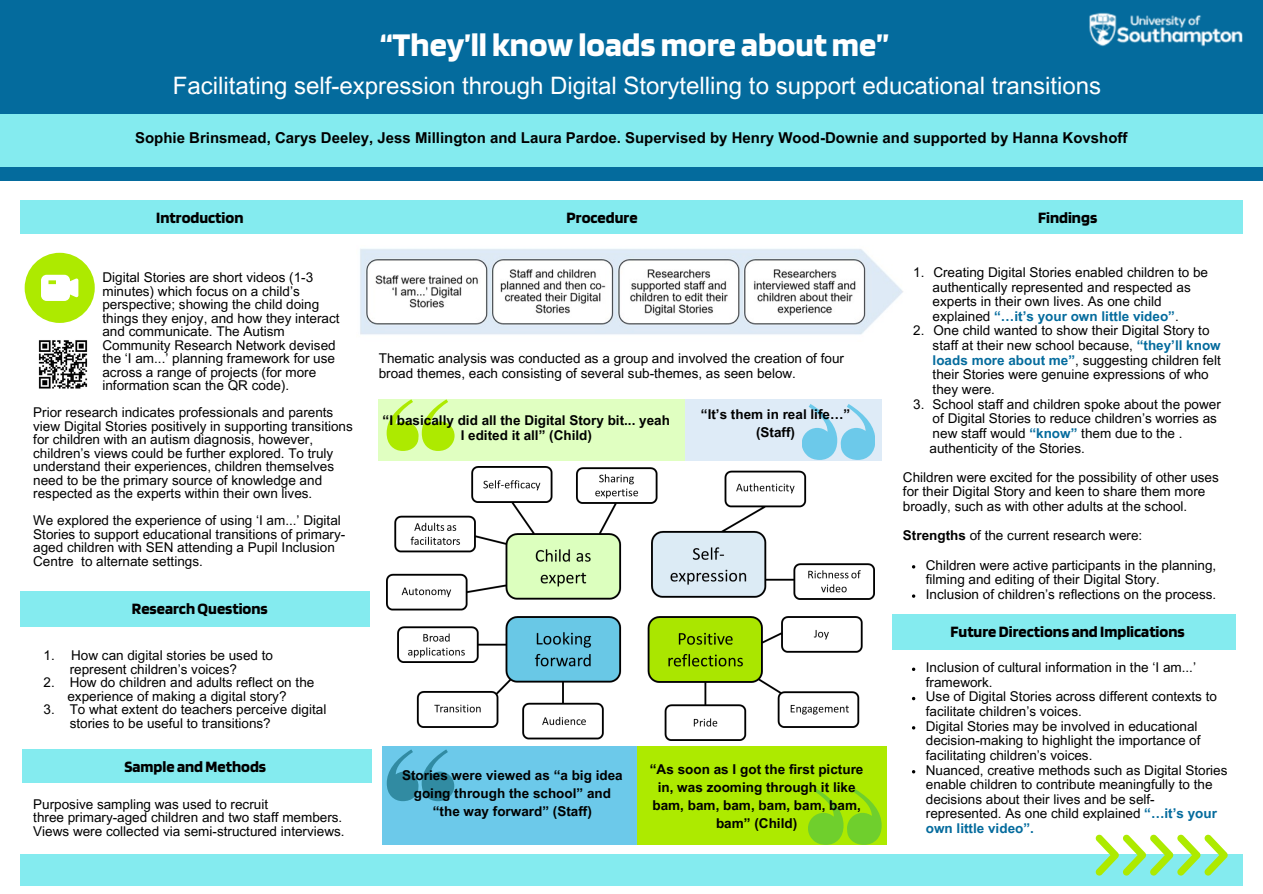
<style>
.page{position:relative;width:1263px;height:894px;background:#fff}
.page>*{position:absolute;margin:0;border:0;box-sizing:border-box;transform-origin:0 0}
.t1{font:700 34.5px "Blinker";color:#fff}
.t2{font:24px "Arial MT Pro";color:#fff}
.t3{font:700 16.5px "Blinker";color:#000}
.t4{font:700 15px "Arial MT Pro";color:#000}
.t5{font:13.5px/14.7px "Arial MT Pro";color:#000}
.t6{font:700 13.5px/18px "Arial MT Pro";color:#000;text-align:center}
.s1{color:#fff}
.s2{font-weight:700;color:#046b9d}
.s3{font-weight:700;color:#fff}
.s4{font-weight:700}
</style>
<div class="page">
<div style="left:20px;top:200px;width:1222px;height:34px;background:#84ebef"></div>
<div style="left:0;top:0;width:1263px;height:180px;background:#046b9d"></div>
<div style="left:20px;top:854px;width:1222px;height:31px;background:#84ebef"></div>
<div style="left:0;top:114px;width:1263px;height:53px;background:#84ebef"></div>
<div style="left:20px;top:591px;width:350px;height:35px;background:#84ebef"></div>
<div style="left:22px;top:749px;width:349px;height:33px;background:#84ebef"></div>
<svg style="left:25px;top:253px;width:69px;height:69px"></svg>
<div style="left:383px;top:745px;width:501px;height:99px;background:#6cc9ea"></div>
<svg style="left:387px;top:749px;width:67px;height:52px"></svg>
<div style="left:893px;top:614px;width:343px;height:35px;background:#84ebef"></div>
<div style="left:637px;top:745px;width:249px;height:99px;background:#adea00"></div>
<svg style="left:808px;top:789px;width:73px;height:55px"></svg>
<img style="left:38px;top:340px;width:50px;height:49px">
<div style="left:380px;top:399px;width:502px;height:61px;background:#deebf7"></div>
<div style="left:379px;top:399px;width:306px;height:61px;background:#e0ffc1"></div>
<svg style="left:387px;top:399px;width:67px;height:52px"></svg>
<svg style="left:802px;top:404px;width:73px;height:56px"></svg>
<img style="left:387px;top:466px;width:488px;height:274px">
<img style="left:1089px;top:12px;width:154px;height:35px">
<svg style="left:1095px;top:834px;width:133px;height:41px"></svg>
<img style="left:360px;top:248px;width:543px;height:87px">
<p class="t1" style="left:380px;top:23px;width:510px">“They’ll knowloadsmore aboutme”</p>
<p class="t2" style="left:173px;top:76px;width:930px">Facilitating self-expression through Digital Storytelling to support educational transitions</p>
<p class="t4" style="left:135px;top:132px;width:994px">Sophie Brinsmead, Carys Deeley, Jess Millington and Laura Pardoe. Supervised by Henry Wood-Downie and supported by Hanna Kovshoff</p>
<p class="t3" style="left:156px;top:207px;width:89px">Introduction</p>
<p class="t3" style="left:567px;top:207px;width:73px">Procedure</p>
<p class="t3" style="left:1038px;top:207px;width:61px">Findings</p>
<p class="t5" style="left:102px;top:272px;width:239px;line-height:13.5px">Digital Stories are short videos (1-3 minutes) which focus on a child’s perspective; showing the child doing things they enjoy, and how they interact and communicate. The Autism Community Research Network devised the ‘I am...’ planning framework for use across a range of projects (for more information scan the QR code).</p>
<h1 class="t5" style="left:33px;top:407px;width:321px;line-height:13.5px">Prior research indicates professionals and parents view Digital Stories positively in supporting transitions for children with an autism diagnosis, however, children’s views could be further explored. To truly understand their experiences, children themselves need to be the primary source of knowledge and respected as the experts within their own lives.</h1>
<h2 class="t5" style="left:33px;top:515px;width:314px;line-height:13.5px">We explored the experience of using ‘I am...’ Digital Stories to support educational transitions of primary&shy;aged children with SEN attending a Pupil Inclusion Centre to alternate settings.</h2>
<p class="t3" style="left:132px;top:598px;width:138px">ResearchQuestions</p>
<p class="t5" style="left:44px;top:643px;width:272px;line-height:27px">1.<br>2.<span class="s1">vv</span>How do children and adults reflect on the</p>
<h3 class="t5" style="left:56px;top:690px;width:232px"><span class="s1">...</span>experience of making a digital story?</h3>
<h3 class="t5" style="left:56px;top:704px;width:272px;line-height:13.5px;text-indent:-13px">3.<span class="s1">vv</span>To what extent do teachers perceive digital <span class="s1">vv</span>stories to be useful to transitions?</h3>
<h3 class="t5" style="left:56px;top:650px;width:218px;line-height:13.5px;text-indent:15px">How can digital stories be used to <span class="s1">vv</span>represent children’s voices?</h3>
<p class="t3" style="left:124px;top:756px;width:143px">Sample and Methods</p>
<h3 class="t5" style="left:33px;top:798px;width:236px">Purposive sampling was used to recruit</h3>
<p class="t5" style="left:33px;top:812px;width:313px;line-height:13.5px">three primary-aged children and two staff members.<br>Views were collected via semi-structured interviews.</p>
<p class="t5" style="left:379px;top:352px;width:467px">Thematic analysis was conducted as a group and involved the creation of four broad themes, each consisting of several sub-themes, as seen below.</p>
<p class="t6" style="left:383px;top:415px;width:289px;line-height:14.7px">“I basically did all the Digital Story bit... yeah<br>I edited it all” (Child)</p>
<h3 class="t6" style="left:701px;top:407px;width:151px">“It’s them in real life…” (Staff)</h3>
<p class="t6" style="left:402px;top:767px;width:222px">Stories were viewed as “a big idea going through the school” and “the way forward” (Staff)</p>
<h4 class="t6" style="left:650px;top:761px;width:215px">“As soon as I got the first picture in, was zooming through it like bam, bam, bam, bam, bam, bam, bam” (Child)</h4>
<p class="t5" style="left:926px;top:266px;width:284px;text-indent:8px">Creating Digital Stories enabled children to be <span class="s1">v</span>authentically represented and respected as <span class="s1">v</span>experts in their own lives. As one child <span class="s1">v</span>explained <span class="s2">“…it’s your own little video”</span>.</p>
<p class="t5" style="left:913px;top:266px;width:13px">1.</p>
<p class="t5" style="left:926px;top:325px;width:296px;text-indent:-13px">2.<span class="s3">v</span>One child wanted to show their Digital Story to <span class="s1">v</span>staff at their new school because, <span class="s2">“they’ll know </span><span class="s1">v</span><span class="s2">loads more about me”</span>, suggesting children felt <span class="s1">v</span>their Stories were genuine expressions of who <span class="s1">v</span>they were.</p>
<p class="t5" style="left:926px;top:398px;width:296px;text-indent:-13px">3.<span class="s1">v</span>School staff and children spoke about the power <span class="s1">v</span>of Digital Stories to reduce children’s worries as <span class="s1">v</span>new staff would <span class="s2">“know”</span> them due to the . <span class="s1">.</span>authenticity of the Stories.</p>
<p class="t5" style="left:903px;top:471px;width:317px">Children were excited for the possibility of other uses for their Digital Story and keen to share them more broadly, such as with other adults at the school.</p>
<p class="t5" style="left:903px;top:530px;width:241px"><span class="s4">Strengths</span> of the current research were:</p>
<p class="t5" style="left:926px;top:559px;width:292px">Children were active participants in the planning, filming and editing of their Digital Story.</p>
<p class="t5" style="left:926px;top:588px;width:292px">Inclusion of children’s reflections on the process.</p>
<h4 class="t3" style="left:950px;top:621px;width:236px">FutureDirections and Implications</h4>
<p class="t5" style="left:926px;top:661px;width:272px">Inclusion of cultural information in the ‘I am...’ framework.</p>
<h3 class="t5" style="left:926px;top:690px;width:293px">Use of Digital Stories across different contexts to facilitate children’s voices.</h3>
<p class="t5" style="left:926px;top:720px;width:276px">Digital Stories may be involved in educational decision-making to highlight the importance of facilitating children’s voices.</p>
<p class="t5" style="left:926px;top:764px;width:303px">Nuanced, creative methods such as Digital Stories enable children to contribute meaningfully to the decisions about their lives and be self&shy;represented. As one child explained <span class="s2">“…it’s your own little video”.</span></p>
</div>
